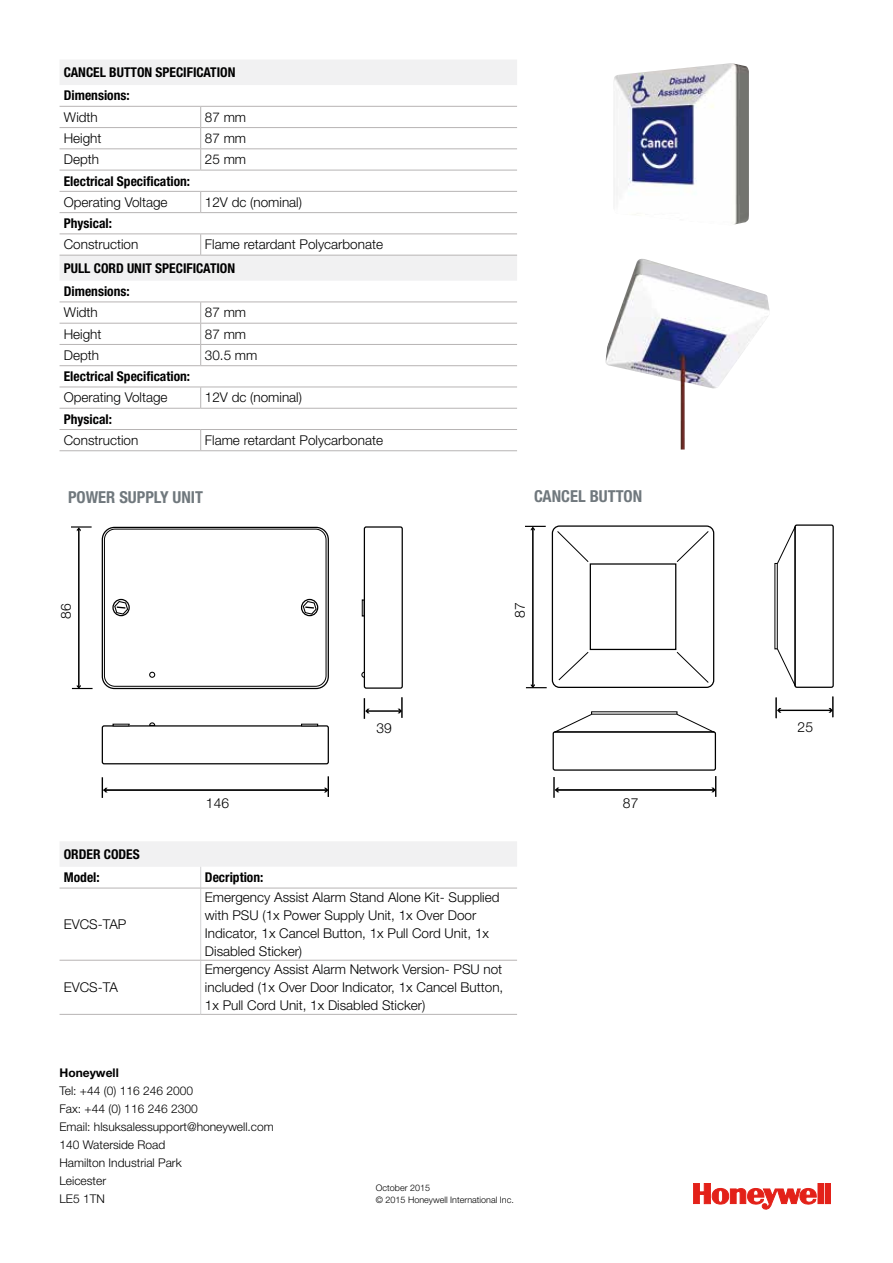
<style>
.page{position:relative;width:893px;height:1263px;background:#fff}
.page>*{position:absolute;margin:0;border:0;box-sizing:border-box;transform-origin:0 0}
.t1{font:700 condensed 16.5px "Helvetica Neue LT Std";color:#70787d}
.t2{font:300 13.95px "Helvetica Neue LT Std";color:#000}
.t3{font:300 13.8px "Helvetica Neue LT Std";color:#000}
.t4{font:300 13.5px/18px "Helvetica Neue LT Std";color:#000}
.t5{font:700 condensed 13.5px/23.4px "Helvetica Neue LT Std";color:#000}
.t6{font:300 12px/18px "Helvetica Neue LT Std";color:#000}
.t7{font:700 12px "Helvetica Neue LT Std";color:#000}
.t8{font:300 9px/12px "Helvetica Neue LT Std";color:#000}
</style>
<div class="page">
<svg style="left:60px;top:60px;width:457px;height:220px"></svg>
<svg style="left:201px;top:107px;width:316px;height:343px"></svg>
<hr style="left:60px;top:106px;width:141px;height:1px;background:#b7b4b4">
<hr style="left:201px;top:106px;width:316px;height:1px;background:#b7b4b4">
<hr style="left:60px;top:127px;width:141px;height:1px;background:#b7b4b4">
<hr style="left:201px;top:127px;width:316px;height:1px;background:#b7b4b4">
<hr style="left:60px;top:148px;width:141px;height:1px;background:#b7b4b4">
<hr style="left:201px;top:148px;width:316px;height:1px;background:#b7b4b4">
<svg style="left:200px;top:107px;width:1px;height:63px"></svg>
<hr style="left:60px;top:170px;width:141px;height:1px;background:#b7b4b4">
<hr style="left:201px;top:170px;width:316px;height:1px;background:#b7b4b4">
<hr style="left:60px;top:191px;width:141px;height:1px;background:#b7b4b4">
<hr style="left:201px;top:191px;width:316px;height:1px;background:#b7b4b4">
<svg style="left:200px;top:192px;width:1px;height:20px"></svg>
<hr style="left:60px;top:212px;width:141px;height:1px;background:#b7b4b4">
<hr style="left:201px;top:212px;width:316px;height:1px;background:#b7b4b4">
<hr style="left:60px;top:233px;width:141px;height:1px;background:#b7b4b4">
<hr style="left:201px;top:233px;width:316px;height:1px;background:#b7b4b4">
<svg style="left:200px;top:234px;width:1px;height:21px"></svg>
<hr style="left:60px;top:255px;width:141px;height:1px;background:#b7b4b4">
<hr style="left:201px;top:255px;width:316px;height:1px;background:#b7b4b4">
<hr style="left:60px;top:302px;width:141px;height:1px;background:#b7b4b4">
<hr style="left:201px;top:302px;width:316px;height:1px;background:#b7b4b4">
<hr style="left:60px;top:323px;width:141px;height:1px;background:#b7b4b4">
<hr style="left:201px;top:323px;width:316px;height:1px;background:#b7b4b4">
<hr style="left:60px;top:344px;width:141px;height:1px;background:#b7b4b4">
<hr style="left:201px;top:344px;width:316px;height:1px;background:#b7b4b4">
<svg style="left:200px;top:302px;width:1px;height:63px"></svg>
<hr style="left:60px;top:365px;width:141px;height:1px;background:#b7b4b4">
<hr style="left:201px;top:365px;width:316px;height:1px;background:#b7b4b4">
<hr style="left:60px;top:387px;width:141px;height:1px;background:#b7b4b4">
<hr style="left:201px;top:387px;width:316px;height:1px;background:#b7b4b4">
<svg style="left:200px;top:387px;width:1px;height:21px"></svg>
<hr style="left:60px;top:408px;width:141px;height:1px;background:#b7b4b4">
<hr style="left:201px;top:408px;width:316px;height:1px;background:#b7b4b4">
<hr style="left:60px;top:429px;width:141px;height:1px;background:#b7b4b4">
<hr style="left:201px;top:429px;width:316px;height:1px;background:#b7b4b4">
<svg style="left:200px;top:430px;width:1px;height:20px"></svg>
<hr style="left:60px;top:450px;width:141px;height:1px;background:#b7b4b4">
<hr style="left:201px;top:450px;width:316px;height:1px;background:#b7b4b4">
<img style="left:614px;top:63px;width:135px;height:162px">
<img style="left:605px;top:259px;width:165px;height:190px">
<svg style="left:201px;top:959px;width:316px;height:55px"></svg>
<svg style="left:60px;top:842px;width:457px;height:46px"></svg>
<hr style="left:200px;top:888px;width:1px;height:72px;background:#d3d4d5">
<hr style="left:200px;top:960px;width:1px;height:54px;background:#d3d4d5">
<hr style="left:60px;top:888px;width:141px;height:1px;background:#b7b4b4">
<hr style="left:201px;top:888px;width:316px;height:1px;background:#b7b4b4">
<hr style="left:60px;top:960px;width:141px;height:1px;background:#b7b4b4">
<hr style="left:201px;top:960px;width:316px;height:1px;background:#b7b4b4">
<hr style="left:60px;top:1014px;width:141px;height:1px;background:#b7b4b4">
<hr style="left:201px;top:1014px;width:316px;height:1px;background:#b7b4b4">
<div style="left:552px;top:525px;width:162px;height:163px;border:1px solid #000;border-radius:7px"></div>
<div style="left:590px;top:563px;width:86px;height:87px;border:1px solid #000"></div>
<div style="left:794px;top:524px;width:40px;height:164px;border:1px solid #000;border-radius:2px"></div>
<hr style="left:532px;top:528px;width:1px;height:158px;background:#000">
<svg style="left:526px;top:684px;width:21px;height:4px"></svg>
<svg style="left:525px;top:526px;width:21px;height:5px"></svg>
<hr style="left:553px;top:777px;width:2px;height:21px;background:#000">
<hr style="left:556px;top:789px;width:158px;height:2px;background:#000">
<svg style="left:711px;top:776px;width:5px;height:21px"></svg>
<svg style="left:555px;top:787px;width:4px;height:5px"></svg>
<hr style="left:832px;top:696px;width:2px;height:21px;background:#000">
<hr style="left:775px;top:697px;width:2px;height:21px;background:#000">
<hr style="left:779px;top:710px;width:52px;height:1px;background:#000">
<svg style="left:828px;top:708px;width:5px;height:5px"></svg>
<svg style="left:777px;top:708px;width:4px;height:5px"></svg>
<svg style="left:776px;top:524px;width:20px;height:164px"></svg>
<div style="left:553px;top:731px;width:163px;height:40px;border:1px solid #000;border-radius:2px"></div>
<svg style="left:552px;top:713px;width:164px;height:20px"></svg>
<svg style="left:557px;top:531px;width:32px;height:31px"></svg>
<svg style="left:676px;top:531px;width:33px;height:31px"></svg>
<svg style="left:676px;top:652px;width:33px;height:31px"></svg>
<svg style="left:558px;top:651px;width:31px;height:30px"></svg>
<div style="left:102px;top:527px;width:227px;height:162px;border:1px solid #000;border-radius:12px"></div>
<div style="left:104px;top:529px;width:222px;height:158px;border:1px solid #000;border-radius:11px"></div>
<div style="left:364px;top:526px;width:39px;height:163px;border:1px solid #000;border-radius:2px"></div>
<div style="left:102px;top:725px;width:227px;height:39px;border:1px solid #000;border-radius:2px"></div>
<div style="left:112px;top:599px;width:18px;height:17px;border:1px solid #000;border-radius:50%"></div>
<svg style="left:114px;top:600px;width:15px;height:15px"></svg>
<div style="left:301px;top:599px;width:17px;height:17px;border:1px solid #000;border-radius:50%"></div>
<svg style="left:302px;top:600px;width:15px;height:15px"></svg>
<svg style="left:149px;top:672px;width:6px;height:6px"></svg>
<svg style="left:149px;top:722px;width:7px;height:4px"></svg>
<svg style="left:361px;top:671px;width:4px;height:7px"></svg>
<svg style="left:113px;top:724px;width:17px;height:2px"></svg>
<svg style="left:301px;top:724px;width:17px;height:2px"></svg>
<svg style="left:362px;top:599px;width:2px;height:17px"></svg>
<hr style="left:71px;top:526px;width:21px;height:2px;background:#000">
<hr style="left:78px;top:529px;width:1px;height:158px;background:#000">
<svg style="left:72px;top:685px;width:21px;height:4px"></svg>
<hr style="left:105px;top:789px;width:222px;height:2px;background:#000">
<svg style="left:324px;top:776px;width:5px;height:21px"></svg>
<svg style="left:102px;top:777px;width:6px;height:21px"></svg>
<hr style="left:401px;top:697px;width:2px;height:21px;background:#000">
<hr style="left:367px;top:710px;width:33px;height:2px;background:#000">
<svg style="left:398px;top:709px;width:4px;height:4px"></svg>
<svg style="left:364px;top:698px;width:6px;height:21px"></svg>
<svg style="left:693px;top:1183px;width:124px;height:26px"></svg>
<div style="left:818px;top:1183px;width:5px;height:20px;background:#e32119"></div>
<div style="left:818px;top:1183px;width:6px;height:21px;border:1px solid #e32119"></div>
<div style="left:825px;top:1183px;width:6px;height:20px;background:#e32119"></div>
<p class="t5" style="left:64px;top:60px;width:173px">CANCEL BUTTON SPECIFICATION<br>Dimensions:</p>
<p class="t4" style="left:64px;top:108px;width:36px">Width</p>
<p class="t4" style="left:205px;top:108px;width:43px">87 mm</p>
<p class="t4" style="left:64px;top:129px;width:39px">Height</p>
<p class="t4" style="left:205px;top:129px;width:43px">87 mm</p>
<p class="t4" style="left:64px;top:150px;width:37px">Depth</p>
<p class="t4" style="left:205px;top:150px;width:43px">25 mm</p>
<p class="t5" style="left:64px;top:169px;width:128px">Electrical Specification:</p>
<p class="t4" style="left:64px;top:193px;width:105px">Operating Voltage</p>
<p class="t4" style="left:205px;top:193px;width:99px">12V dc (nominal)</p>
<p class="t5" style="left:64px;top:211px;width:50px">Physical:</p>
<p class="t4" style="left:64px;top:235px;width:76px">Construction</p>
<p class="t4" style="left:205px;top:235px;width:180px">Flame retardant Polycarbonate</p>
<p class="t5" style="left:64px;top:256px;width:173px">PULL CORD UNIT SPECIFICATION<br>Dimensions:</p>
<p class="t4" style="left:64px;top:303px;width:36px">Width</p>
<p class="t4" style="left:205px;top:303px;width:43px">87 mm</p>
<p class="t4" style="left:64px;top:325px;width:39px">Height</p>
<p class="t4" style="left:205px;top:325px;width:43px">87 mm</p>
<p class="t4" style="left:64px;top:346px;width:37px">Depth</p>
<p class="t4" style="left:205px;top:346px;width:54px">30.5 mm</p>
<p class="t5" style="left:64px;top:364px;width:128px">Electrical Specification:</p>
<p class="t4" style="left:64px;top:388px;width:105px">Operating Voltage</p>
<p class="t4" style="left:205px;top:388px;width:99px">12V dc (nominal)</p>
<p class="t5" style="left:64px;top:407px;width:50px">Physical:</p>
<p class="t4" style="left:64px;top:431px;width:76px">Construction</p>
<p class="t4" style="left:205px;top:431px;width:180px">Flame retardant Polycarbonate</p>
<p class="t1" style="left:68px;top:487px;width:137px">POWER SUPPLY UNIT</p>
<p class="t1" style="left:534px;top:486px;width:110px">CANCEL BUTTON</p>
<p class="t3" style="left:58px;top:619px;width:17px;rotate:-90deg">86</p>
<p class="t5" style="left:64px;top:842px;width:78px">ORDER CODES<br>Model:</p>
<p class="t4" style="left:64px;top:915px;width:64px">EVCS-TAP</p>
<p class="t4" style="left:64px;top:978px;width:56px">EVCS-TA</p>
<p class="t2" style="left:511px;top:618px;width:17px;rotate:-90deg">87</p>
<p class="t3" style="left:206px;top:794px;width:25px">146</p>
<p class="t5" style="left:205px;top:865px;width:60px">Decription:</p>
<p class="t3" style="left:376px;top:719px;width:17px">39</p>
<p class="t4" style="left:205px;top:888px;width:296px">Emergency Assist Alarm Stand Alone Kit- Supplied with PSU (1x Power Supply Unit, 1x Over Door Indicator, 1x Cancel Button, 1x Pull Cord Unit, 1x Disabled Sticker)</p>
<p class="t4" style="left:205px;top:960px;width:300px;text-align:justify">Emergency Assist Alarm Network Version- PSU not included (1x Over Door Indicator, 1x Cancel Button, 1x Pull Cord Unit, 1x Disabled Sticker)</p>
<p class="t7" style="left:60px;top:1066px;width:61px">Honeywell</p>
<p class="t6" style="left:60px;top:1082px;width:216px">Tel: +44 (0) 116 246 2000<br>Fax: +44 (0) 116 246 2300<br>Email: hlsuksalessupport@honeywell.com<br>140 Waterside Road<br>Hamilton Industrial Park<br>Leicester<br>LE5 1TN</p>
<p class="t8" style="left:376px;top:1181px;width:140px">October 2015<br>© 2015 Honeywell International Inc.</p>
<p class="t2" style="left:623px;top:794px;width:17px">87</p>
<p class="t2" style="left:798px;top:718px;width:17px">25</p>
</div>
